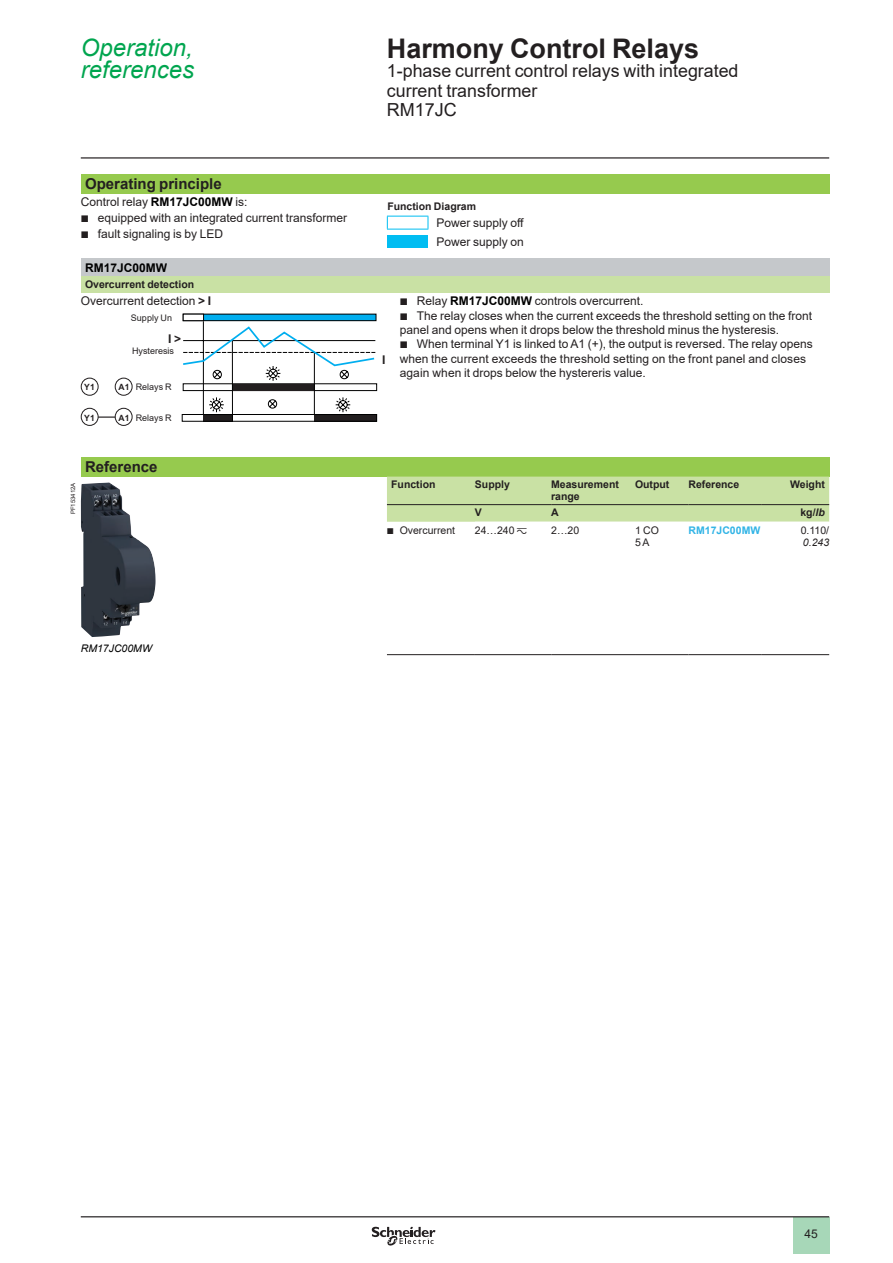
<style>
.page{position:relative;width:893px;height:1263px;background:#fff}
.page>*{position:absolute;margin:0;border:0;box-sizing:border-box;transform-origin:0 0}
.t1{font:700 27px "Arial";color:#231f20}
.t2{font:italic 24px/22.4px "Arial";color:#00a54f}
.t3{font:18px/19.5px "Arial";color:#231f20}
.t4{font:700 15px "Arial";color:#231f20}
.t5{font:12px/14.4px "Arial";color:#231f20}
.t6{font:700 12px "Arial";color:#000}
.t7{font:700 12px "Arial";color:#231f20}
.t8{font:11.55px "Arial";color:#000}
.t9{font:700 11.55px "Arial";color:#000}
.t10{font:700 10.5px/12px "Arial";color:#231f20}
.t11{font:10.5px/12px "Arial";color:#231f20}
.t12{font:700 10.5px "Arial";color:#32b4e6}
.t13{font:italic 10.5px "Arial";color:#000}
.t14{font:italic 10.5px "Arial";color:#231f20}
.t15{font:9px "Arial";color:#231f20}
.t16{font:700 8.55px "Arial";letter-spacing:.01em;color:#231f20}
.t17{font:6px "Arial";color:#231f20}
.t18{font:5.7px "Helvetica";color:#000}
.s1{font-weight:700;color:#000}
.s2{font-family:"Graph Schneider"}
.s3{font-weight:700}
.s4{font-style:italic}
</style>
<div class="page">
<hr style="left:81px;top:157px;width:748px;height:2px;background:#231f20">
<div style="left:793px;top:1217px;width:36px;height:37px;background:#a7d7b8"></div>
<hr style="left:81px;top:1216px;width:748px;height:1px;background:#231f20">
<svg style="left:372px;top:1226px;width:63px;height:20px"></svg>
<div style="left:81px;top:174px;width:748px;height:20px;background:#96ca4e"></div>
<div style="left:81px;top:259px;width:748px;height:17px;background:#c5c8cb"></div>
<div style="left:81px;top:276px;width:748px;height:16px;background:#c9e1a4"></div>
<div style="left:81px;top:457px;width:748px;height:20px;background:#96ca4e"></div>
<div style="left:387px;top:477px;width:442px;height:45px;background:#c9e1a4"></div>
<hr style="left:761px;top:504px;width:68px;height:1px;background:#231f20">
<hr style="left:689px;top:504px;width:72px;height:1px;background:#231f20">
<hr style="left:635px;top:504px;width:54px;height:1px;background:#231f20">
<hr style="left:551px;top:504px;width:84px;height:1px;background:#231f20">
<hr style="left:475px;top:504px;width:76px;height:1px;background:#231f20">
<hr style="left:387px;top:504px;width:88px;height:1px;background:#231f20">
<hr style="left:387px;top:654px;width:88px;height:1px;background:#231f20">
<hr style="left:475px;top:654px;width:76px;height:1px;background:#231f20">
<hr style="left:551px;top:654px;width:84px;height:1px;background:#231f20">
<hr style="left:635px;top:654px;width:54px;height:1px;background:#231f20">
<hr style="left:689px;top:654px;width:72px;height:1px;background:#231f20">
<hr style="left:761px;top:654px;width:68px;height:1px;background:#231f20">
<div style="left:387px;top:235px;width:41px;height:13px;background:#01bdf2"></div>
<hr style="left:387px;top:216px;width:41px;height:1px;background:#01bdf2">
<svg style="left:387px;top:216px;width:1px;height:13px"></svg>
<svg style="left:428px;top:216px;width:1px;height:13px"></svg>
<hr style="left:387px;top:229px;width:41px;height:1px;background:#01bdf2">
<hr style="left:89px;top:416px;width:35px;height:2px;background:#231f20">
<div style="left:81px;top:378px;width:18px;height:18px;border:1px solid #231f20;border-radius:50%"></div>
<div style="left:115px;top:378px;width:18px;height:18px;border:1px solid #231f20;border-radius:50%"></div>
<div style="left:81px;top:408px;width:17px;height:17px;background:#fff;border-radius:50%"></div>
<div style="left:81px;top:408px;width:18px;height:18px;border:1px solid #231f20;border-radius:50%"></div>
<div style="left:115px;top:408px;width:17px;height:17px;background:#fff;border-radius:50%"></div>
<div style="left:115px;top:408px;width:18px;height:18px;border:1px solid #231f20;border-radius:50%"></div>
<svg style="left:181px;top:314px;width:196px;height:108px"></svg>
<div style="left:136px;top:379px;width:46px;height:16px;background:#fff"></div>
<img style="left:81px;top:482px;width:75px;height:155px">
<div style="left:161px;top:335px;width:21px;height:11px;background:#fff"></div>
<h2 class="t2" style="left:81px;top:36px;width:115px">Operation, references</h2>
<h1 class="t1" style="left:387px;top:29px;width:314px">Harmony Control Relays</h1>
<h3 class="t3" style="left:387px;top:61px;width:353px">1-phase current control relays with integrated current transformer<br>RM17JC</h3>
<p class="t4" style="left:85px;top:173px;width:138px">Operating principle</p>
<p class="t5" style="left:81px;top:194px;width:268px;line-height:16px">Control relay <span class="s1">RM17JC00MW</span> is:<br><span class="s2">b</span> equipped with an integrated current transformer <span class="s2">b</span> fault signaling is by LED</p>
<p class="t10" style="left:387px;top:200px;width:90px">Function Diagram</p>
<p class="t5" style="left:436px;top:213px;width:89px;line-height:18.9px">Power supply off<br>Power supply on</p>
<p class="t6" style="left:85px;top:259px;width:84px">RM17JC00MW</p>
<p class="t10" style="left:85px;top:278px;width:111px">Overcurrent detection</p>
<p class="t5" style="left:81px;top:294px;width:132px">Overcurrent detection <span class="s3">&gt; I</span></p>
<p class="t8" style="left:171px;top:333px;width:11px">I&gt;</p>
<p class="t15" style="left:131px;top:311px;width:43px">Supply Un</p>
<p class="t7" style="left:168px;top:331px;width:15px">I &gt;</p>
<p class="t15" style="left:132px;top:345px;width:44px">Hysteresis</p>
<p class="t15" style="left:136px;top:380px;width:38px">Relays R</p>
<p class="t16" style="left:84px;top:382px;width:12px">Y1</p>
<p class="t16" style="left:119px;top:382px;width:12px">A1</p>
<p class="t16" style="left:84px;top:413px;width:12px">Y1</p>
<p class="t16" style="left:119px;top:413px;width:12px">A1</p>
<p class="t18" style="left:165px;top:417px;width:16px">11-14</p>
<p class="t15" style="left:136px;top:412px;width:38px">Relays R</p>
<p class="t17" style="left:69px;top:514px;width:33px;rotate:-90deg">PF153412A</p>
<p class="t4" style="left:85px;top:456px;width:74px">Reference</p>
<p class="t13" style="left:81px;top:641px;width:73px">RM17JC00MW</p>
<p class="t7" style="left:382px;top:351px;width:5px">I</p>
<p class="t9" style="left:382px;top:353px;width:5px">I</p>
<p class="t5" style="left:400px;top:294px;width:415px"><span class="s2">b</span> Relay <span class="s1">RM17JC00MW</span> controls overcurrent.<br><span class="s2">b</span> The relay closes when the current exceeds the threshold setting on the front panel and opens when it drops below the threshold minus the hysteresis.<br><span class="s2">b</span> When terminal Y1 is linked to A1 (+), the output is reversed. The relay opens when the current exceeds the threshold setting on the front panel and closes again when it drops below the hystereris value.</p>
<p class="t10" style="left:391px;top:479px;width:46px">Function</p>
<p class="t10" style="left:475px;top:479px;width:37px">Supply</p>
<p class="t10" style="left:551px;top:479px;width:69px">Measurement range</p>
<p class="t10" style="left:635px;top:479px;width:36px">Output</p>
<p class="t10" style="left:688px;top:479px;width:52px">Reference</p>
<p class="t10" style="left:790px;top:479px;width:36px">Weight</p>
<p class="t10" style="left:475px;top:507px;width:9px">V</p>
<p class="t10" style="left:551px;top:507px;width:9px">A</p>
<p class="t10" style="left:800px;top:507px;width:26px">kg/<span class="s4">lb</span></p>
<p class="t11" style="left:387px;top:524px;width:70px"><span class="s2">b</span> Overcurrent</p>
<p class="t11" style="left:475px;top:524px;width:54px">24…240 <span class="s2">z</span></p>
<p class="t11" style="left:551px;top:524px;width:30px">2…20</p>
<p class="t11" style="left:635px;top:524px;width:25px">1 CO<br>5 A</p>
<p class="t12" style="left:688px;top:522px;width:73px">RM17JC00MW</p>
<p class="t11" style="left:801px;top:524px;width:30px">0.110/</p>
<p class="t14" style="left:803px;top:535px;width:28px">0.243</p>
<p class="t5" style="left:804px;top:1226px;width:15px">45</p>
</div>
